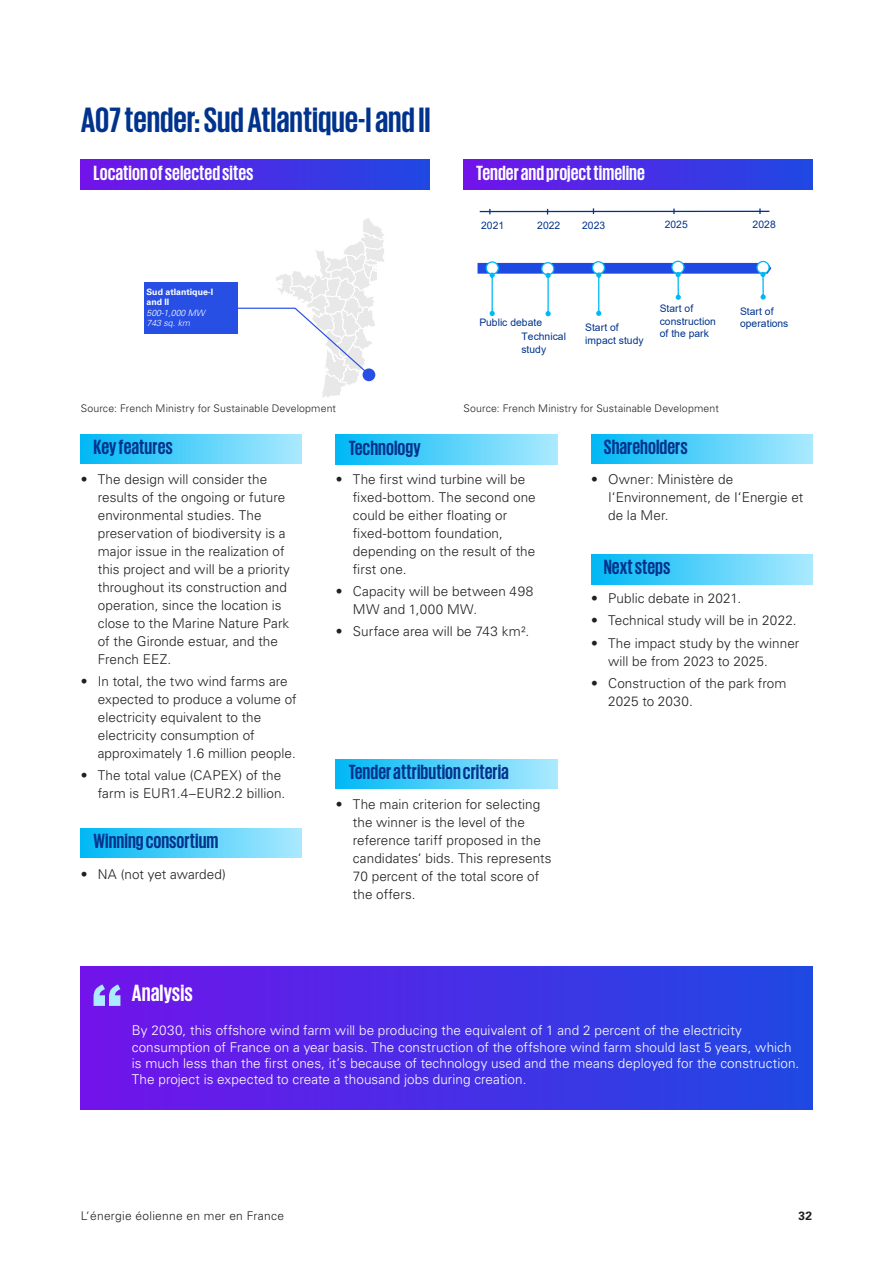
<style>
.page{position:relative;width:893px;height:1263px;background:#fff}
.page>*{position:absolute;margin:0;border:0;box-sizing:border-box;transform-origin:0 0}
.Copytext_Subhead_bla{font:700 36px "KPMG";color:#00338d}
.Copytext_Subhead_bla-2{font:700 24px "KPMG";color:#fff}
.Copytext_Subhead_bla-3{font:700 21px "KPMG";color:#00338d}
.Copytext_Subhead_bla-4{font:700 21px "KPMG";color:#fff}
.t1{font:300 13.5px/18px "Univers LT Std";letter-spacing:.005em;color:#231f20}
.t2{font:300 13.5px/16.2px "Univers LT Std";letter-spacing:.005em;color:#fff}
.t3{font:300 12px "Univers LT Std";letter-spacing:.025em;color:#231f20}
.t4{font:700 12px "Univers LT Std";color:#231f20}
.t5{font:300 10.5px "Univers LT Std";letter-spacing:.015em;color:#231f20}
.t6{font:10.35px/12.6px "Arial";letter-spacing:.005em;color:#00338d}
.t7{font:700 8.85px/10.5px "Univers LT Std";color:#fff}
.s1{font-weight:300;font-style:italic}
</style>
<div class="page">
<div style="left:81px;top:159px;width:348px;height:30px;background:linear-gradient(to right,#7213ea,#1f48e2)"></div>
<div style="left:81px;top:966px;width:731px;height:144px;background:linear-gradient(to right,#7213ea,#1f49e2)"></div>
<div style="left:81px;top:434px;width:221px;height:30px;background:linear-gradient(to right,#00b8f5,#aaeaff)"></div>
<div style="left:463px;top:159px;width:349px;height:30px;background:linear-gradient(to right,#7213ea,#1f49e2)"></div>
<div style="left:144px;top:282px;width:93px;height:52px;background:#284fe4"></div>
<svg style="left:237px;top:218px;width:147px;height:180px"></svg>
<svg style="left:94px;top:984px;width:26px;height:22px"></svg>
<div style="left:336px;top:435px;width:221px;height:30px;background:linear-gradient(to right,#00b8f5,#aaeaff)"></div>
<div style="left:336px;top:759px;width:221px;height:30px;background:linear-gradient(to right,#00b8f5,#aaeaff)"></div>
<div style="left:591px;top:434px;width:221px;height:30px;background:linear-gradient(to right,#00b8f5,#aae9ff)"></div>
<div style="left:591px;top:554px;width:221px;height:30px;background:linear-gradient(to right,#00b8f5,#aae9ff)"></div>
<div style="left:81px;top:828px;width:221px;height:30px;background:linear-gradient(to right,#00b8f5,#aaeaff)"></div>
<div style="left:486px;top:261px;width:13px;height:14px;border:1px solid #00b8f5;border-radius:50%"></div>
<div style="left:592px;top:261px;width:13px;height:13px;border:1px solid #00b8f5;border-radius:50%"></div>
<div style="left:756px;top:261px;width:14px;height:13px;border:1px solid #00b8f5;border-radius:50%"></div>
<hr style="left:480px;top:211px;width:289px;height:1px;background:#00338d">
<div style="left:541px;top:262px;width:13px;height:13px;border:1px solid #00b8f5;border-radius:50%"></div>
<div style="left:671px;top:261px;width:14px;height:13px;border:1px solid #00b8f5;border-radius:50%"></div>
<svg style="left:478px;top:263px;width:293px;height:53px"></svg>
<img style="left:660px;top:303px;width:58px;height:13px">
<p class="Copytext_Subhead_bla" style="left:81px;top:102px;width:351px">A07 tender: Sud Atlantique-I and II</p>
<p class="Copytext_Subhead_bla-4" style="left:94px;top:162px;width:161px">Location of selected sites</p>
<p class="Copytext_Subhead_bla-4" style="left:476px;top:162px;width:170px">Tender and project timeline</p>
<p class="t6" style="left:481px;top:219px;width:25px">2021</p>
<p class="t6" style="left:537px;top:219px;width:25px">2022</p>
<p class="t6" style="left:665px;top:218px;width:25px">2025</p>
<p class="t6" style="left:582px;top:219px;width:25px">2023</p>
<p class="t6" style="left:753px;top:218px;width:25px">2028</p>
<p class="t7" style="left:146px;top:286px;width:68px">Sud atlantique-I and II<br><span class="s1">500-1,000 MW<br>743 sq. km</span></p>
<p class="t6" style="left:479px;top:316px;width:64px">Public debate</p>
<p class="t6" style="left:521px;top:330px;width:46px">Technical study</p>
<p class="t6" style="left:585px;top:321px;width:60px">Start of impact study</p>
<p class="t6" style="left:660px;top:302px;width:58px">Start of construction of the park</p>
<p class="t5" style="left:81px;top:402px;width:257px">Source: French Ministry for Sustainable Development</p>
<p class="t5" style="left:463px;top:402px;width:257px">Source: French Ministry for Sustainable Development</p>
<p class="Copytext_Subhead_bla-3" style="left:94px;top:437px;width:81px">Key features</p>
<p class="Copytext_Subhead_bla-3" style="left:349px;top:437px;width:73px">Technology</p>
<p class="Copytext_Subhead_bla-3" style="left:604px;top:437px;width:85px">Shareholders</p>
<p class="t6" style="left:740px;top:305px;width:50px">Start of operations</p>
<p class="t1" style="left:98px;top:470px;width:194px;text-indent:-17px">• The design will consider the results of the ongoing or future environmental studies. The preservation of biodiversity is a major issue in the realization of this project and will be a priority throughout its construction and operation, since the location is close to the Marine Nature Park of the Gironde estuar, and the<br>French EEZ.</p>
<p class="t1" style="left:98px;top:672px;width:200px;text-indent:-17px">• In total, the two wind farms are expected to produce a volume of electricity equivalent to the electricity consumption of approximately 1.6 million people.</p>
<p class="t1" style="left:81px;top:767px;width:206px;text-align:right">• The total value (CAPEX) of the farm is EUR1.4–EUR2.2 billion.</p>
<p class="Copytext_Subhead_bla-3" style="left:94px;top:831px;width:126px">Winning consortium</p>
<p class="t1" style="left:81px;top:865px;width:147px">• NA (not yet awarded)</p>
<p class="t1" style="left:353px;top:470px;width:184px;text-indent:-17px">• The first wind turbine will be fixed-bottom. The second one could be either floating or fixed-bottom foundation, depending on the result of the first one.</p>
<p class="t1" style="left:353px;top:582px;width:182px;text-indent:-17px">• Capacity will be between 498<br>MW and 1,000 MW.</p>
<p class="t1" style="left:336px;top:623px;width:195px">• Surface area will be 743 km².</p>
<p class="Copytext_Subhead_bla-3" style="left:349px;top:761px;width:162px">Tender attribution criteria</p>
<p class="t1" style="left:353px;top:795px;width:200px;text-indent:-17px">• The main criterion for selecting the winner is the level of the reference tariff proposed in the candidates‘ bids. This represents<br>70 percent of the total score of the offers.</p>
<p class="t1" style="left:608px;top:470px;width:197px;text-indent:-17px">• Owner: Ministère de<br>I‘Environnement, de I‘Energie et de la Mer.</p>
<p class="Copytext_Subhead_bla-3" style="left:604px;top:557px;width:68px">Next steps</p>
<p class="t1" style="left:591px;top:589px;width:152px">• Public debate in 2021.</p>
<p class="t1" style="left:591px;top:612px;width:207px">• Technical study will be in 2022.</p>
<p class="t1" style="left:608px;top:634px;width:193px;text-indent:-17px">• The impact study by the winner will be from 2023 to 2025.</p>
<p class="t1" style="left:608px;top:674px;width:180px;text-indent:-17px">• Construction of the park from<br>2025 to 2030.</p>
<p class="Copytext_Subhead_bla-2" style="left:132px;top:981px;width:62px">Analysis</p>
<p class="t2" style="left:132px;top:1022px;width:669px">By 2030, this offshore wind farm will be producing the equivalent of 1 and 2 percent of the electricity consumption of France on a year basis. The construction of the offshore wind farm should last 5 years, which is much less than the first ones, it’s because of technology used and the means deployed for the construction.<br>The project is expected to create a thousand jobs during creation.</p>
<p class="t3" style="left:81px;top:1208px;width:205px">L‘énergie éolienne en mer en France</p>
<p class="t4" style="left:798px;top:1208px;width:15px">32</p>
</div>
